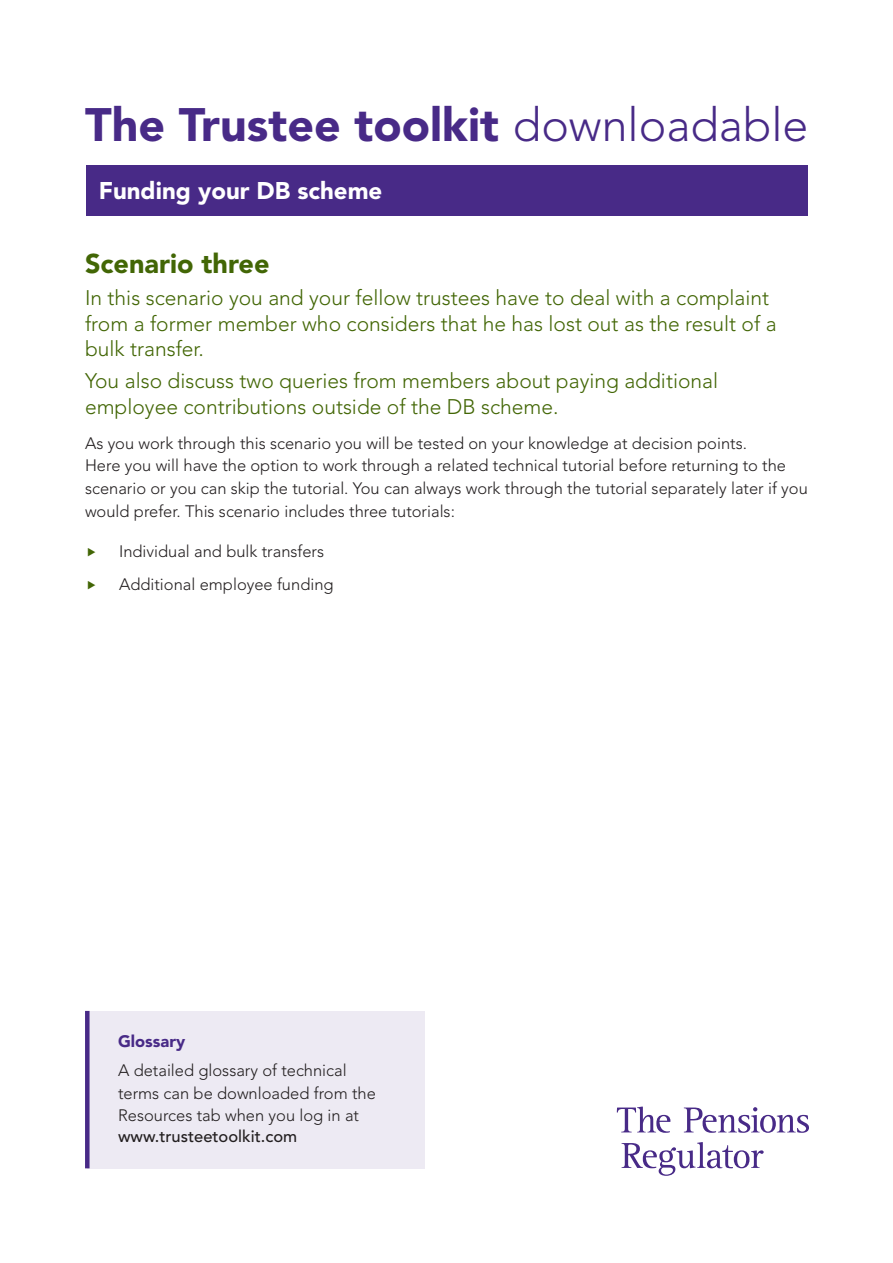
<style>
.page{position:relative;width:893px;height:1263px;background:#fff}
.page>*{position:absolute;margin:0;border:0;box-sizing:border-box;transform-origin:0 0}
.t1{font:900 46.5px "Avenir LT Std";color:#482a87}
.t2{font:900 27px "Avenir LT Std";color:#426605}
.t3{font:900 24px "Avenir LT Std";color:#fff}
.t4{font:300 21px/25.5px "Avenir LT Std";color:#426605}
.t5{font:300 16.5px/22.5px "Avenir LT Std";color:#231f20}
.t6{font:500 16.5px "Avenir LT Std";color:#231f20}
.t7{font:900 16.5px "Avenir LT Std";color:#482a87}
.s1{font-weight:300}
</style>
<div class="page">
<svg style="left:617px;top:1106px;width:53px;height:27px"></svg>
<svg style="left:684px;top:1107px;width:125px;height:26px"></svg>
<svg style="left:621px;top:1142px;width:143px;height:34px"></svg>
<div style="left:86px;top:166px;width:721px;height:50px;background:#482a87"></div>
<div style="left:87px;top:1011px;width:338px;height:157px;background:#edeaf3"></div>
<div style="left:85px;top:1011px;width:5px;height:157px;background:#482a87"></div>
<h1 class="t1" style="left:85px;top:97px;width:725px">The Trustee toolkit <span class="s1">downloadable</span></h1>
<h3 class="t3" style="left:99px;top:176px;width:285px">Funding your DB scheme</h3>
<h2 class="t2" style="left:85px;top:248px;width:186px">Scenario three</h2>
<p class="t4" style="left:85px;top:285px;width:693px">In this scenario you and your fellow trustees have to deal with a complaint from a former member who considers that he has lost out as the result of a bulk transfer.</p>
<p class="t4" style="left:85px;top:368px;width:635px">You also discuss two queries from members about paying additional employee contributions outside of the DB scheme.</p>
<p class="t5" style="left:85px;top:432px;width:724px">As you work through this scenario you will be tested on your knowledge at decision points.<br>Here you will have the option to work through a related technical tutorial before returning to the scenario or you can skip the tutorial. You can always work through the tutorial separately later if you would prefer. This scenario includes three tutorials:</p>
<p class="t5" style="left:119px;top:534px;width:216px;line-height:33.8px">Individual and bulk transfers<br>Additional employee funding</p>
<p class="t7" style="left:118px;top:1032px;width:69px">Glossary</p>
<p class="t5" style="left:118px;top:1059px;width:259px">A detailed glossary of technical terms can be downloaded from the<br>Resources tab when you log in at</p>
<p class="t6" style="left:118px;top:1127px;width:181px">www.trusteetoolkit.com</p>
</div>
